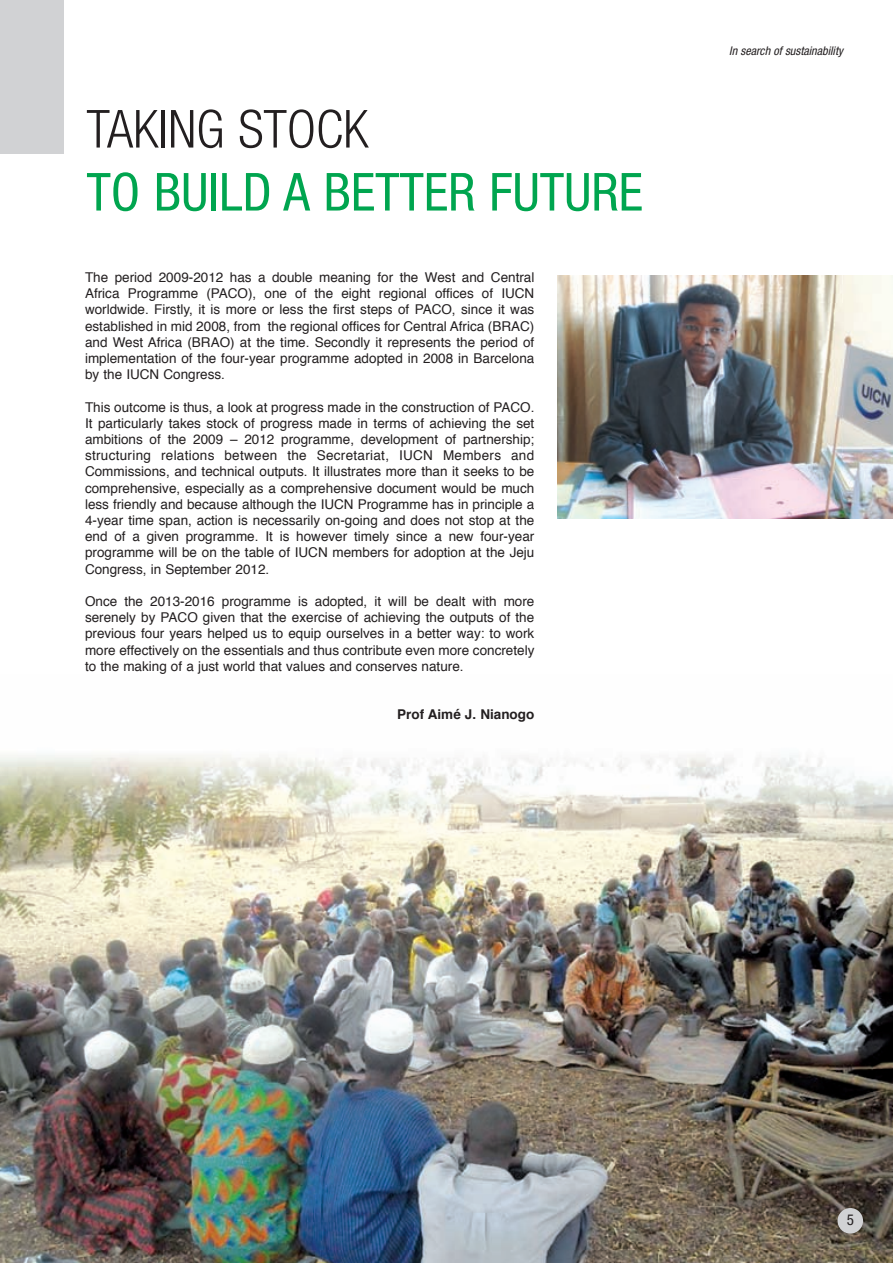
<style>
.page{position:relative;width:893px;height:1263px;background:#fff}
.page>*{position:absolute;margin:0;border:0;box-sizing:border-box;transform-origin:0 0}
.t1{font:condensed 52.5px "Helvetica Neue";color:#00a54f}
.t2{font:300 condensed 52.5px "Helvetica Neue";color:#231f20}
.t3{font:condensed 15px "Helvetica Neue";color:#231f20}
.t4{font:13.5px/16.2px "Helvetica";color:#231f20;text-align:justify}
.t5{font:700 13.5px "Helvetica";color:#231f20}
.t6{font:italic condensed 12px "Helvetica Neue";color:#231f20}
</style>
<div class="page">
<img style="left:0;top:754px;width:893px;height:508px">
<div style="left:837px;top:1208px;width:26px;height:25px;background:#d1d2d4;border-radius:50%"></div>
<img style="left:557px;top:276px;width:336px;height:243px">
<div style="left:0;top:0;width:64px;height:154px;background:#d1d2d4"></div>
<h1 class="t2" style="left:87px;top:110px;width:283px">TAKING STOCK</h1>
<h1 class="t1" style="left:87px;top:173px;width:558px">TO BUILD A BETTER FUTURE</h1>
<p class="t4" style="left:85px;top:270px;width:451px">The period 2009-2012 has a double meaning for the West and Central Africa Programme (PACO), one of the eight regional offices of IUCN worldwide. Firstly, it is more or less the first steps of PACO, since it was established in mid 2008, from the regional offices for Central Africa (BRAC) and West Africa (BRAO) at the time. Secondly it represents the period of implementation of the four-year programme adopted in 2008 in Barcelona by the IUCN Congress.</p>
<p class="t4" style="left:85px;top:400px;width:451px">This outcome is thus, a look at progress made in the construction of PACO.<br>It particularly takes stock of progress made in terms of achieving the set ambitions of the 2009 – 2012 programme, development of partnership; structuring relations between the Secretariat, IUCN Members and Commissions, and technical outputs. It illustrates more than it seeks to be comprehensive, especially as a comprehensive document would be much less friendly and because although the IUCN Programme has in principle a 4-year time span, action is necessarily on-going and does not stop at the end of a given programme. It is however timely since a new four-year programme will be on the table of IUCN members for adoption at the Jeju Congress, in September 2012.</p>
<p class="t4" style="left:85px;top:594px;width:451px">Once the 2013-2016 programme is adopted, it will be dealt with more serenely by PACO given that the exercise of achieving the outputs of the previous four years helped us to equip ourselves in a better way: to work more effectively on the essentials and thus contribute even more concretely to the making of a just world that values and conserves nature.</p>
<p class="t5" style="left:397px;top:709px;width:139px">Prof Aimé J. Nianogo</p>
<p class="t6" style="left:729px;top:46px;width:115px">In search of sustainability</p>
<p class="t3" style="left:847px;top:1214px;width:9px">5</p>
</div>
